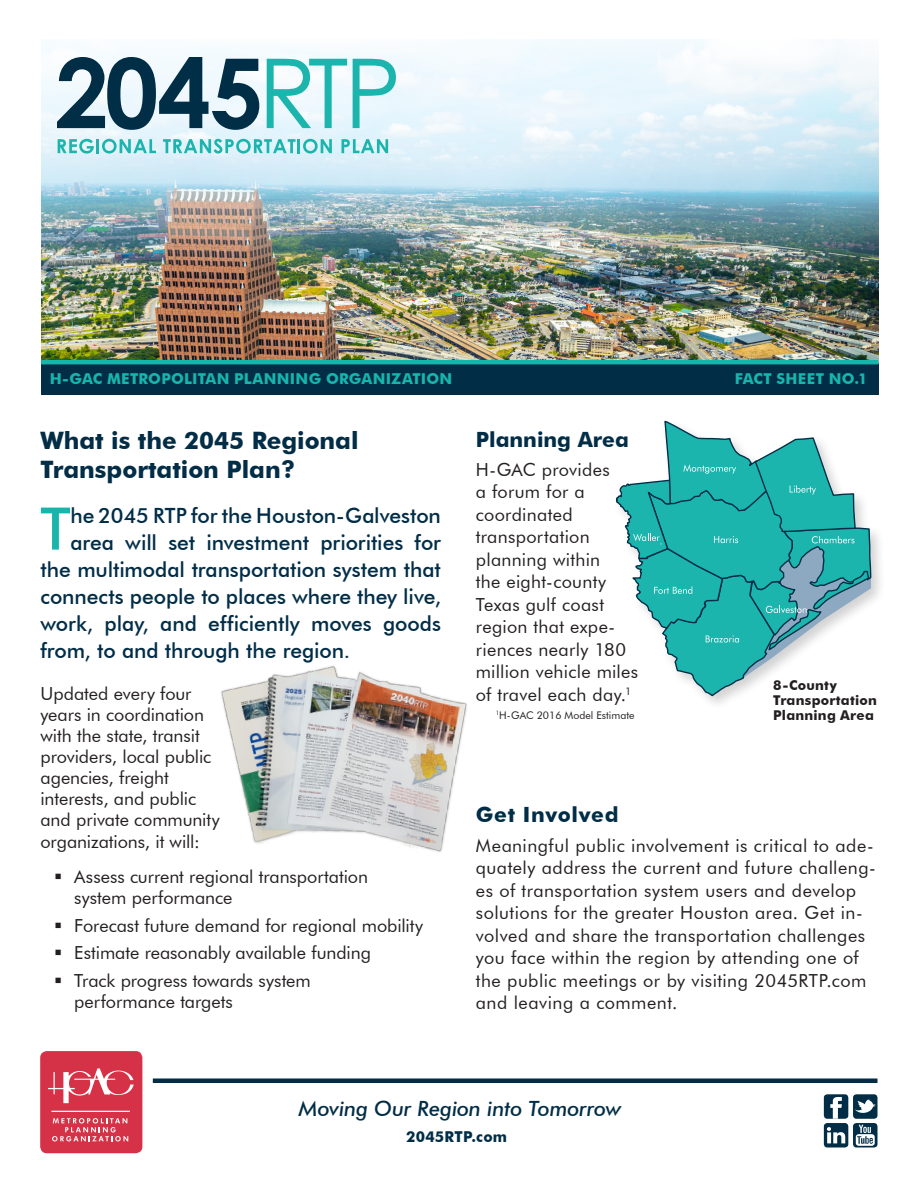
<style>
.page{position:relative;width:918px;height:1188px;background:#fff}
.page>*{position:absolute;margin:0;border:0;box-sizing:border-box;transform-origin:0 0}
._1stParas{font:500 58.8px "Futura BT";color:#17b5ac}
.t1{font:700 24px/28.8px "Futura BT";color:#022d47}
._1stParas-2{font:500 21px "Futura BT";letter-spacing:-.005em;color:#022d47}
.bullet_list{font:italic 500 21px "Futura BT";letter-spacing:-.01em;color:#022d47}
.t2{font:700 21px "Futura BT";color:#022d47}
.t3{font:700 21px "Futura BT";letter-spacing:.03em;color:#022d47}
._1stParas-3{font:18px/22.5px "Futura BT";letter-spacing:.015em;color:#231f20}
._1stParas-4{font:18px/21.1px "Futura BT";letter-spacing:-.005em;color:#231f20}
.bullet_list-2{font:700 15px "Futura BT";letter-spacing:.015em;color:#17b5ac}
.bullet_list-3{font:700 15px "Futura BT";letter-spacing:.015em;color:#022d47}
.bullet_list-4{font:700 13.5px/15px "Futura BT";letter-spacing:.015em;color:#231f20}
.bullet_list-5{font:10.5px "Futura BT";color:#231f20}
</style>
<div class="page">
<img style="left:221px;top:666px;width:246px;height:186px">
<img style="left:41px;top:39px;width:837px;height:321px">
<svg style="left:57px;top:57px;width:202px;height:73px"></svg>
<svg style="left:267px;top:59px;width:80px;height:69px"></svg>
<svg style="left:353px;top:59px;width:43px;height:69px;background:#a3e0e1"></svg>
<svg style="left:58px;top:139px;width:98px;height:15px"></svg>
<svg style="left:163px;top:139px;width:169px;height:15px;background:#8cd7d9"></svg>
<svg style="left:342px;top:139px;width:46px;height:14px"></svg>
<div style="left:40px;top:1051px;width:102px;height:102px;background:#d63247;border-radius:7px"></div>
<svg style="left:48px;top:1068px;width:86px;height:35px"></svg>
<svg style="left:52px;top:1118px;width:76px;height:23px"></svg>
<hr style="left:51px;top:1111px;width:79px;height:1px;background:#fff">
<div style="left:153px;top:1078px;width:724px;height:5px;background:#022d47"></div>
<div style="left:824px;top:1123px;width:24px;height:24px;background:#022d47;border-radius:3px"></div>
<svg style="left:827px;top:1127px;width:18px;height:16px"></svg>
<div style="left:853px;top:1123px;width:25px;height:24px;background:#022d47;border-radius:3px"></div>
<svg style="left:856px;top:1125px;width:19px;height:21px"></svg>
<div style="left:824px;top:1094px;width:24px;height:25px;background:#022d47;border-radius:3px"></div>
<svg style="left:830px;top:1097px;width:12px;height:22px"></svg>
<div style="left:853px;top:1094px;width:25px;height:25px;background:#022d47;border-radius:3px"></div>
<svg style="left:855px;top:1099px;width:21px;height:14px"></svg>
<div style="left:41px;top:364px;width:837px;height:30px;background:#022d47"></div>
<div style="left:612px;top:418px;width:274px;height:292px;background:#231f20;opacity:.2"></div>
<svg style="left:616px;top:421px;width:255px;height:275px"></svg>
<hr style="left:41px;top:360px;width:837px;height:4px;background:#17b5ac">
<p class="bullet_list-2" style="left:50px;top:370px;width:404px">H-GAC METROPOLITAN PLANNING ORGANIZATION</p>
<p class="bullet_list-2" style="left:735px;top:370px;width:134px">FACT SHEET NO.1</p>
<p class="t1" style="left:40px;top:426px;width:320px">What is the 2045 Regional<br>Transportation Plan?</p>
<p class="_1stParas" style="left:40px;top:493px;width:31px">T</p>
<p class="_1stParas-2" style="left:70px;top:502px;width:372px">he 2045 RTP for the Houston-Galveston</p>
<p class="_1stParas-2" style="left:70px;top:529px;width:372px">area will set investment priorities for</p>
<p class="_1stParas-2" style="left:40px;top:556px;width:402px">the multimodal transportation system that</p>
<p class="_1stParas-2" style="left:40px;top:583px;width:402px">connects people to places where they live,</p>
<p class="_1stParas-2" style="left:40px;top:610px;width:402px">work, play, and efficiently moves goods</p>
<p class="_1stParas-2" style="left:40px;top:637px;width:311px">from, to and through the region.</p>
<p class="_1stParas-4" style="left:40px;top:683px;width:181px">Updated every four years in coordination with the state, transit providers, local public agencies, freight interests, and public and private community organizations, it will:</p>
<p class="_1stParas-3" style="left:74px;top:866px;width:295px;line-height:21px">Assess current regional transportation system performance</p>
<p class="_1stParas-4" style="left:74px;top:915px;width:350px">Forecast future demand for regional mobility</p>
<p class="_1stParas-4" style="left:74px;top:942px;width:298px">Estimate reasonably available funding</p>
<p class="_1stParas-4" style="left:74px;top:970px;width:238px">Track progress towards system performance targets</p>
<p class="t2" style="left:476px;top:426px;width:155px">Planning Area</p>
<p class="_1stParas-3" style="left:476px;top:458px;width:164px">H-GAC provides<br>a forum for a coordinated transportation planning within<br>the eight-county<br>Texas gulf coast region that expe&shy;riences nearly 180 million vehicle miles of travel each day.<sup>1</sup></p>
<p class="bullet_list-5" style="left:496px;top:709px;width:140px"><sup>1</sup>H-GAC 2016 Model Estimate</p>
<p class="bullet_list-4" style="left:773px;top:677px;width:105px">8-County<br>Transportation<br>Planning Area</p>
<p class="t3" style="left:476px;top:802px;width:144px">Get Involved</p>
<p class="_1stParas-3" style="left:476px;top:834px;width:401px">Meaningful public involvement is critical to ade&shy;quately address the current and future challeng&shy;es of transportation system users and develop solutions for the greater Houston area. Get in&shy;volved and share the transportation challenges you face within the region by attending one of the public meetings or by visiting 2045RTP.com and leaving a comment.</p>
<p class="bullet_list" style="left:299px;top:1096px;width:324px">Moving Our Region into Tomorrow</p>
<p class="bullet_list-3" style="left:406px;top:1128px;width:103px">2045RTP.com</p>
</div>
